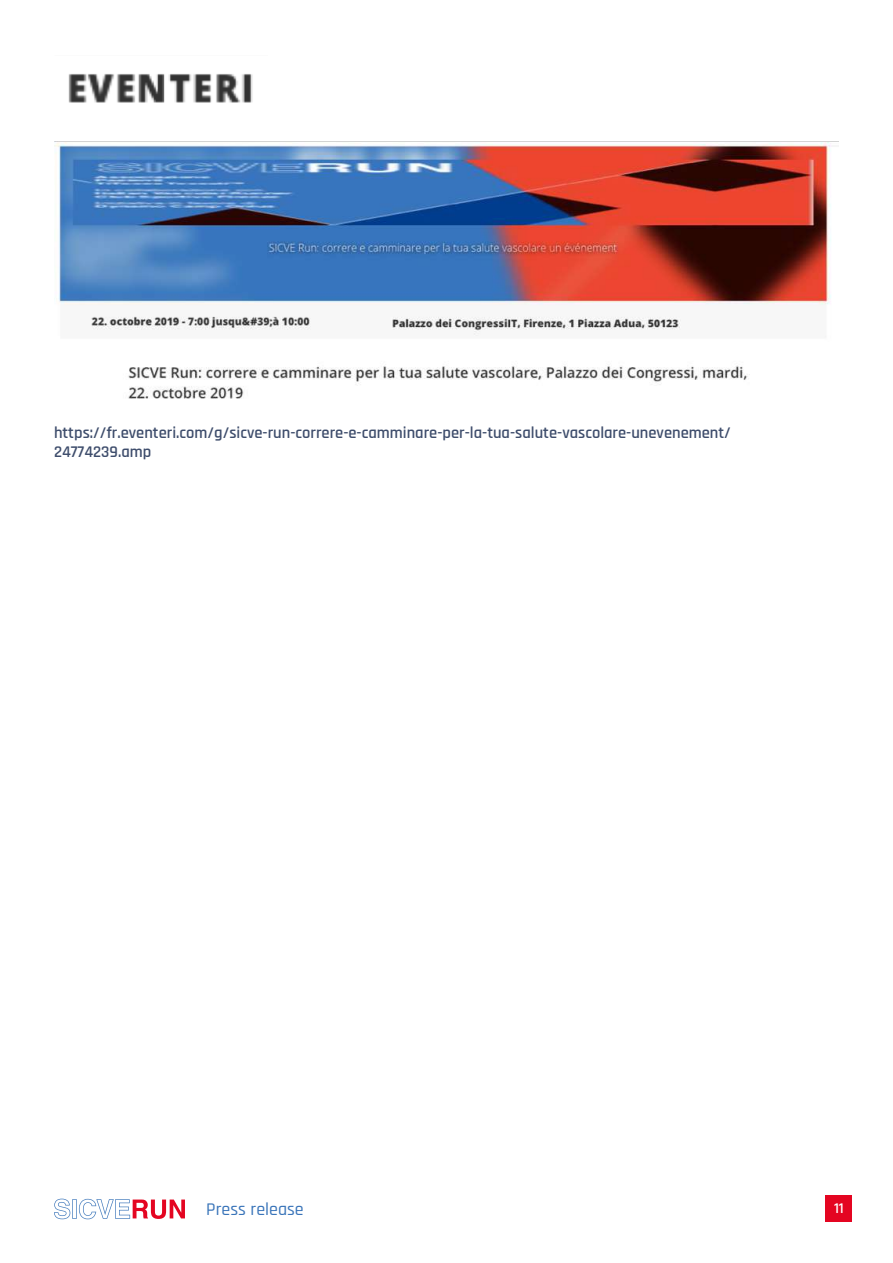
<style>
.page{position:relative;width:893px;height:1263px;background:#fff}
.page>*{position:absolute;margin:0;border:0;box-sizing:border-box;transform-origin:0 0}
.t1{font:500 18px "Rajdhani";color:#3974b9}
.t2{font:600 16.5px/19.8px "Rajdhani";color:#3e4d6c}
.t3{font:600 15px "Rajdhani";color:#fff}
</style>
<div class="page">
<svg style="left:54px;top:1199px;width:131px;height:20px"></svg>
<div style="left:826px;top:1196px;width:26px;height:26px;background:#e40521"></div>
<img style="left:68px;top:74px;width:185px;height:29px">
<img style="left:54px;top:141px;width:785px;height:258px">
<p class="t2" style="left:54px;top:423px;width:678px">https://fr.eventeri.com/g/sicve-run-correre-e-camminare-per-la-tua-salute-vascolare-unevenement/<br>24774239.amp</p>
<p class="t1" style="left:206px;top:1199px;width:99px">Press release</p>
<p class="t3" style="left:834px;top:1199px;width:11px">11</p>
</div>
